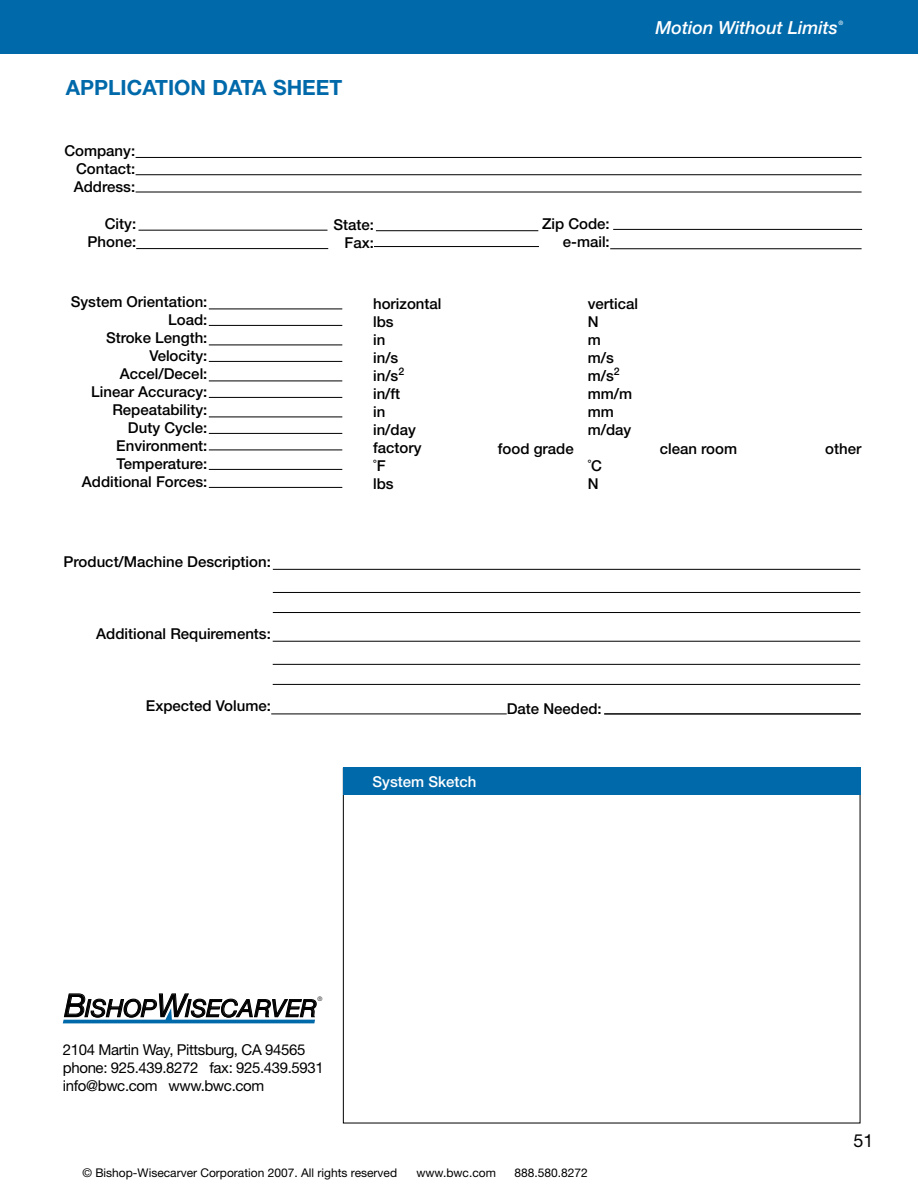
<style>
.page{position:relative;width:918px;height:1188px;background:#fff}
.page>*{position:absolute;margin:0;border:0;box-sizing:border-box;transform-origin:0 0}
.t1{font:italic 24px "Helvetica Neue";letter-spacing:-.01em;color:#000}
.t2{font:700 21px "Helvetica Neue";color:#0069aa}
.t3{font:italic 500 18px "Helvetica Neue";color:#fff}
.t4{font:18px "Helvetica Neue";color:#000}
.t5{font:500 15px/18px "Helvetica Neue";color:#000;text-align:right}
.t6{font:15px/18px "Helvetica Neue";letter-spacing:-.025em;color:#000}
.t7{font:500 15px "Helvetica Neue";color:#fff}
.t8{font:12px "Helvetica Neue";color:#000}
.t9{font:300 6.15px "Helvetica Neue";color:#000}
.t10{font:italic 500 6px "Helvetica Neue";color:#fff}
.s1{font-size:31.95px}
</style>
<div class="page">
<div style="left:0;top:0;width:918px;height:54px;background:#0069aa"></div>
<hr style="left:604px;top:714px;width:257px;height:1px;background:#000">
<hr style="left:136px;top:192px;width:726px;height:1px;background:#000">
<hr style="left:136px;top:174px;width:726px;height:1px;background:#000">
<hr style="left:136px;top:157px;width:726px;height:1px;background:#000">
<hr style="left:138px;top:230px;width:189px;height:1px;background:#000">
<hr style="left:136px;top:248px;width:192px;height:1px;background:#000">
<hr style="left:376px;top:230px;width:162px;height:1px;background:#000">
<hr style="left:374px;top:246px;width:165px;height:1px;background:#000">
<hr style="left:613px;top:229px;width:249px;height:1px;background:#000">
<hr style="left:610px;top:248px;width:252px;height:1px;background:#000">
<hr style="left:273px;top:612px;width:587px;height:1px;background:#000">
<hr style="left:273px;top:592px;width:587px;height:1px;background:#000">
<hr style="left:273px;top:569px;width:587px;height:1px;background:#000">
<hr style="left:273px;top:684px;width:587px;height:1px;background:#000">
<hr style="left:273px;top:664px;width:587px;height:1px;background:#000">
<hr style="left:273px;top:641px;width:587px;height:1px;background:#000">
<hr style="left:271px;top:714px;width:236px;height:1px;background:#000">
<hr style="left:209px;top:309px;width:133px;height:1px;background:#000">
<hr style="left:209px;top:325px;width:133px;height:1px;background:#000">
<hr style="left:209px;top:345px;width:133px;height:1px;background:#000">
<hr style="left:209px;top:361px;width:133px;height:1px;background:#000">
<hr style="left:209px;top:381px;width:133px;height:1px;background:#000">
<hr style="left:209px;top:397px;width:133px;height:1px;background:#000">
<hr style="left:209px;top:417px;width:133px;height:1px;background:#000">
<hr style="left:209px;top:433px;width:133px;height:1px;background:#000">
<hr style="left:209px;top:450px;width:133px;height:1px;background:#000">
<hr style="left:209px;top:469px;width:133px;height:1px;background:#000">
<hr style="left:209px;top:487px;width:133px;height:1px;background:#000">
<svg style="left:63px;top:993px;width:254px;height:31px"></svg>
<div style="left:343px;top:767px;width:517px;height:28px;background:#0069aa"></div>
<h2 class="t2" style="left:66px;top:75px;width:278px">APPLICATION DATA SHEET</h2>
<p class="t5" style="left:74px;top:142px;width:63px;text-align:justify;text-indent:-9px">Company:<br>Contact:<br>Address:</p>
<p class="t5" style="left:88px;top:215px;width:50px">City:<br>Phone:</p>
<p class="t5" style="left:334px;top:215px;width:42px">State:<br>Fax:</p>
<p class="t5" style="left:542px;top:214px;width:69px">Zip Code: e-mail:</p>
<p class="t3" style="left:656px;top:17px;width:184px">Motion Without Limits</p>
<p class="t10" style="left:839px;top:19px;width:6px">®</p>
<p class="t5" style="left:71px;top:292px;width:138px">System Orientation:<br>Load:<br>Stroke Length:<br>Velocity:<br>Accel/Decel:<br>Linear Accuracy:<br>Repeatability:<br>Duty Cycle:<br>Environment:<br>Temperature:<br>Additional Forces:</p>
<p class="t5" style="left:373px;top:294px;width:70px;text-align:left">horizontal lbs<br>in<br>in/s<br>in/s<sup>2<br></sup>in/ft<br>in<br>in/day factory<br>˚F<br>lbs</p>
<p class="t5" style="left:588px;top:294px;width:52px;text-align:left">vertical<br>N<br>m<br>m/s m/s<sup>2 </sup>mm/m mm m/day</p>
<p class="t5" style="left:498px;top:440px;width:77px">food grade</p>
<p class="t5" style="left:660px;top:440px;width:79px">clean room</p>
<p class="t5" style="left:825px;top:440px;width:38px">other</p>
<p class="t5" style="left:588px;top:456px;width:16px;text-align:left">˚C<br>N</p>
<p class="t5" style="left:64px;top:553px;width:209px">Product/Machine Description:</p>
<p class="t5" style="left:96px;top:625px;width:176px">Additional Requirements:</p>
<p class="t5" style="left:146px;top:697px;width:127px">Expected Volume:</p>
<p class="t7" style="left:373px;top:773px;width:105px">System Sketch</p>
<p class="t5" style="left:507px;top:699px;width:97px">Date Needed:</p>
<h1 class="t1" style="left:64px;top:994px;width:254px"><span class="s1">B</span>ISHOP<span class="s1">W</span>ISECARVER</h1>
<p class="t9" style="left:318px;top:995px;width:6px">®</p>
<p class="t6" style="left:63px;top:1041px;width:262px">2104 Martin Way, Pittsburg, CA 94565 phone: 925.439.8272 fax: 925.439.5931 info@bwc.com www.bwc.com</p>
<p class="t8" style="left:82px;top:1165px;width:316px">© Bishop-Wisecarver Corporation 2007. All rights reserved</p>
<p class="t8" style="left:416px;top:1165px;width:81px">www.bwc.com</p>
<p class="t8" style="left:514px;top:1165px;width:75px">888.580.8272</p>
<p class="t4" style="left:853px;top:1130px;width:16px">51</p>
</div>
